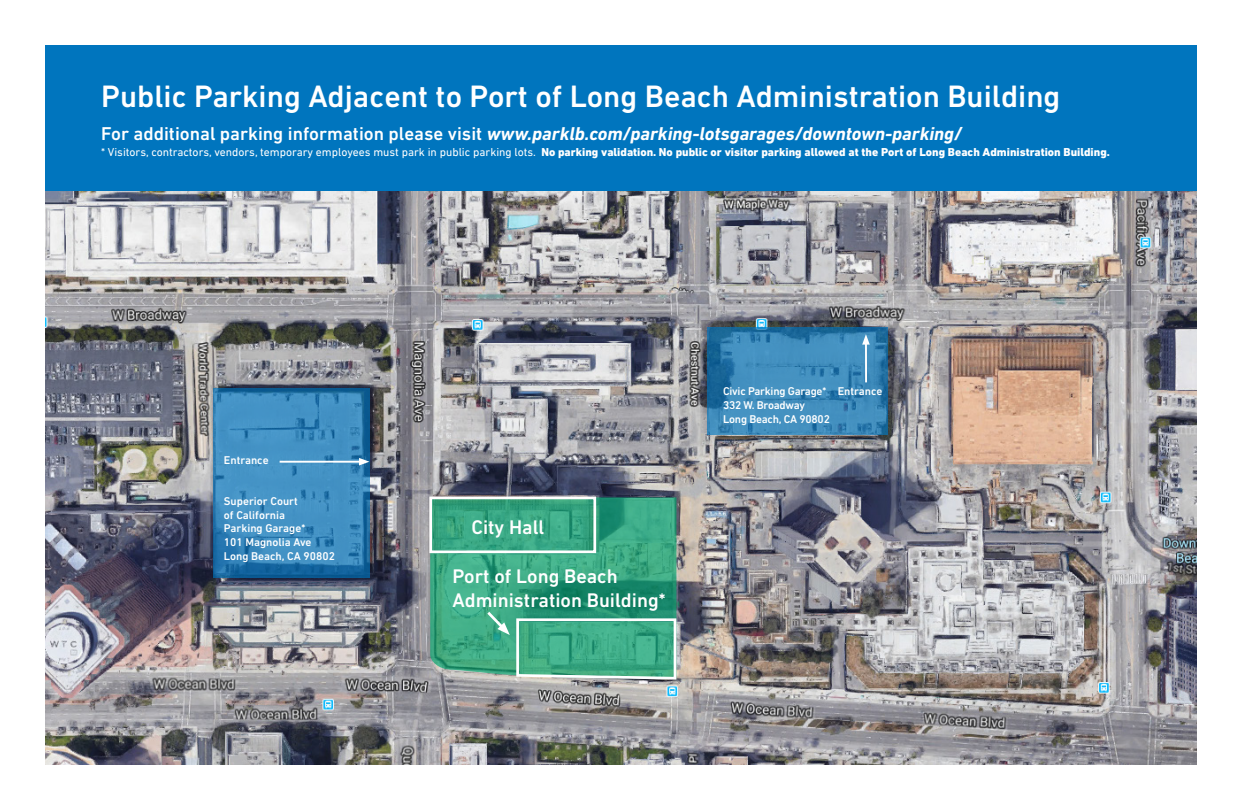
<style>
.page{position:relative;width:1242px;height:810px;background:#fff}
.page>*{position:absolute;margin:0;border:0;box-sizing:border-box;transform-origin:0 0}
.t1{font:500 31.5px "DIN Next LT Pro";color:#fff}
.t2{font:500 20.1px "DIN Next LT Pro";color:#fff}
.t3{font:italic 700 18.9px "DIN Next LT Pro";color:#fff}
.t4{font:800 11.7px "DIN Next LT Pro";color:#fff}
.t5{font:500 11.5px/13.8px "DIN Next LT Pro";color:#fff}
.t6{font:500 11.5px "DIN Next LT Pro";letter-spacing:-.02em;color:#fff}
.s1{font-weight:500;font-style:normal}
.s2{font-weight:400}
</style>
<div class="page">
<img style="left:45px;top:191px;width:1152px;height:574px">
<svg style="left:707px;top:327px;width:180px;height:108px;fill:#438fbf"></svg>
<svg style="left:213px;top:388px;width:156px;height:190px;fill:#4392c4"></svg>
<svg style="left:430px;top:497px;width:246px;height:182px"></svg>
<div style="left:429px;top:497px;width:167px;height:56px;border:3px solid #fff"></div>
<svg style="left:484px;top:609px;width:194px;height:72px"></svg>
<hr style="left:865px;top:341px;width:2px;height:41px;background:#fff">
<svg style="left:862px;top:334px;width:8px;height:11px"></svg>
<hr style="left:280px;top:461px;width:83px;height:2px;background:#fff">
<svg style="left:359px;top:458px;width:10px;height:7px"></svg>
<div style="left:45px;top:45px;width:1152px;height:146px;background:#0075be"></div>
<p class="t1" style="left:101px;top:78px;width:961px">Public Parking Adjacent to Port of Long Beach Administration Building</p>
<p class="t3" style="left:101px;top:123px;width:862px"><span class="s1">For additional parking information please visit</span> www.parklb.com/parking-lotsgarages/downtown-parking/</p>
<p class="t4" style="left:101px;top:146px;width:1010px"><span class="s2">* Visitors, contractors, vendors, temporary employees must park in public parking lots.</span> No parking validation. No public or visitor parking allowed at the Port of Long Beach Administration Building.</p>
<p class="t5" style="left:224px;top:453px;width:46px">Entrance</p>
<p class="t5" style="left:224px;top:494px;width:83px">Superior Court of California<br>Parking Garage*</p>
<p class="t5" style="left:224px;top:535px;width:89px">101 Magnolia Ave</p>
<p class="t5" style="left:224px;top:549px;width:113px">Long Beach, CA 90802</p>
<p class="t2" style="left:471px;top:515px;width:74px">City Hall</p>
<p class="t2" style="left:453px;top:565px;width:167px">Port of Long Beach</p>
<p class="t2" style="left:453px;top:589px;width:214px">Administration Building*</p>
<p class="t6" style="left:723px;top:385px;width:104px">Civic Parking Garage*</p>
<p class="t6" style="left:723px;top:398px;width:83px">332 W. Broadway</p>
<p class="t6" style="left:723px;top:412px;width:108px">Long Beach, CA 90802</p>
<p class="t5" style="left:838px;top:384px;width:46px">Entrance</p>
</div>
